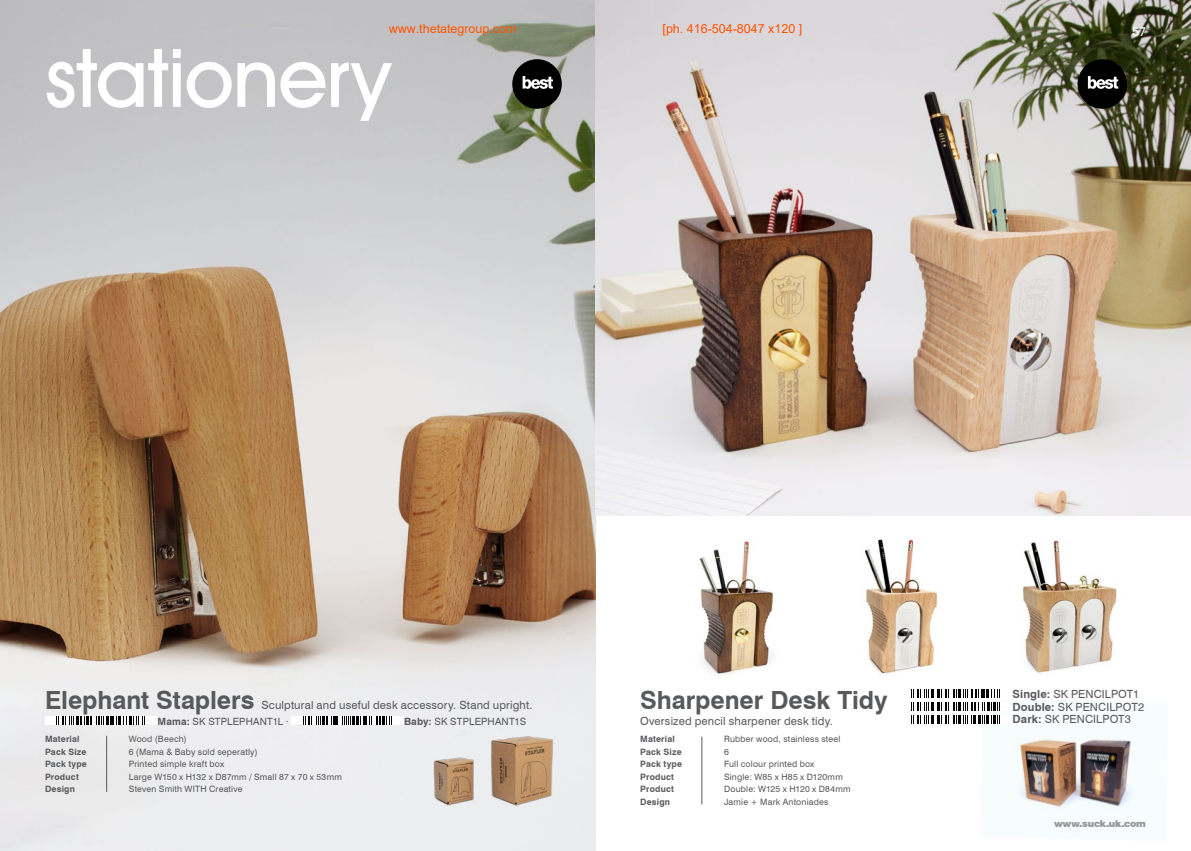
<style>
.page{position:relative;width:1191px;height:851px;background:#fff}
.page>*{position:absolute;margin:0;border:0;box-sizing:border-box;transform-origin:0 0}
.t1{font:500 81.25px "Avant Garde IT Cby BT";letter-spacing:-.015em;color:#fff}
.t2{font:700 25px "Swiss 721 BT";letter-spacing:-.005em;color:#58595b}
.t3{font:12.5px "Arial";color:#ff5400}
.t4{font:500 12.25px "Avant Garde IT Cby BT";color:#fff}
.t5{font:11.25px/12.5px "Swiss 721 BT";letter-spacing:.015em;color:#58595b}
.t6{font:10px "Swiss 721 BT";letter-spacing:.015em;color:#58595b}
.t7{font:900 9.5px "Swiss 721 BT";letter-spacing:-.025em;color:#939598}
.t8{font:8.75px "Swiss 721 BT";letter-spacing:.02em;color:#58595b}
.t9{font:700 8.75px "Swiss 721 BT";letter-spacing:.02em;color:#58595b}
.s1{font-weight:700}
</style>
<div class="page">
<img style="left:0;top:0;width:595px;height:850px">
<img style="left:412px;top:720px;width:150px;height:98px">
<img style="left:699px;top:541px;width:74px;height:134px">
<img style="left:1023px;top:540px;width:94px;height:133px">
<img style="left:864px;top:539px;width:74px;height:135px">
<img style="left:595px;top:0;width:596px;height:516px">
<img style="left:980px;top:723px;width:155px;height:86px">
<svg style="left:911px;top:689px;width:89px;height:34px"></svg>
<hr style="left:701px;top:736px;width:1px;height:68px;background:#58595b">
<div style="left:1077px;top:59px;width:50px;height:50px;background:#000;border-radius:50%"></div>
<svg style="left:1088px;top:76px;width:30px;height:13px"></svg>
<div style="left:45px;top:716px;width:113px;height:8px;background:#fff"></div>
<svg style="left:56px;top:716px;width:89px;height:8px"></svg>
<div style="left:291px;top:716px;width:113px;height:8px;background:#fff"></div>
<svg style="left:303px;top:716px;width:89px;height:8px"></svg>
<hr style="left:106px;top:735px;width:1px;height:56px;background:#58595b">
<div style="left:512px;top:59px;width:50px;height:50px;background:#000;border-radius:50%"></div>
<svg style="left:522px;top:76px;width:31px;height:13px"></svg>
<h3 class="t3" style="left:389px;top:20px;width:129px">www.thetategroup.com</h3>
<h3 class="t3" style="left:662px;top:20px;width:141px">[ph. 416-504-8047 x120 ]</h3>
<h1 class="t1" style="left:45px;top:28px;width:348px">stationery</h1>
<h3 class="t4" style="left:1132px;top:24px;width:15px">57</h3>
<h2 class="t2" style="left:45px;top:684px;width:211px">Elephant Staplers</h2>
<p class="t5" style="left:261px;top:698px;width:272px">Sculptural and useful desk accessory. Stand upright.</p>
<p class="t6" style="left:158px;top:715px;width:133px"><span class="s1">Mama:</span> SK STPLEPHANT1L ·</p>
<p class="t6" style="left:404px;top:715px;width:124px"><span class="s1">Baby:</span> SK STPLEPHANT1S</p>
<p class="t9" style="left:45px;top:733px;width:36px">Material</p>
<p class="t8" style="left:129px;top:733px;width:59px">Wood (Beech)</p>
<p class="t9" style="left:45px;top:746px;width:43px">Pack Size</p>
<p class="t8" style="left:129px;top:746px;width:130px">6 (Mama &amp; Baby sold seperatly)</p>
<p class="t9" style="left:45px;top:758px;width:43px">Pack type</p>
<p class="t8" style="left:129px;top:758px;width:97px">Printed simple kraft box</p>
<p class="t9" style="left:45px;top:771px;width:35px">Product</p>
<p class="t8" style="left:129px;top:771px;width:214px">Large W150 x H132 x D87mm / Small 87 x 70 x 53mm</p>
<p class="t9" style="left:45px;top:783px;width:31px">Design</p>
<p class="t8" style="left:129px;top:783px;width:115px">Steven Smith WITH Creative</p>
<h2 class="t2" style="left:640px;top:684px;width:249px">Sharpener Desk Tidy</h2>
<p class="t5" style="left:640px;top:714px;width:194px">Oversized pencil sharpener desk tidy.</p>
<p class="t9" style="left:640px;top:733px;width:36px">Material</p>
<p class="t8" style="left:724px;top:733px;width:118px">Rubber wood, stainless steel</p>
<p class="t9" style="left:640px;top:746px;width:43px">Pack Size</p>
<p class="t8" style="left:724px;top:746px;width:6px">6</p>
<p class="t9" style="left:640px;top:758px;width:43px">Pack type</p>
<p class="t8" style="left:724px;top:758px;width:92px">Full colour printed box</p>
<p class="t9" style="left:640px;top:771px;width:35px">Product</p>
<p class="t8" style="left:724px;top:771px;width:120px">Single: W85 x H85 x D120mm</p>
<p class="t9" style="left:640px;top:783px;width:35px">Product</p>
<p class="t8" style="left:724px;top:783px;width:128px">Double: W125 x H120 x D84mm</p>
<p class="t9" style="left:640px;top:796px;width:31px">Design</p>
<p class="t8" style="left:724px;top:796px;width:106px">Jamie + Mark Antoniades</p>
<p class="t5" style="left:1012px;top:687px;width:133px"><span class="s1">Single:</span> SK PENCILPOT1<br><span class="s1">Double:</span> SK PENCILPOT2<br><span class="s1">Dark:</span> SK PENCILPOT3</p>
<p class="t7" style="left:1054px;top:817px;width:93px">www.suck.uk.com</p>
</div>
